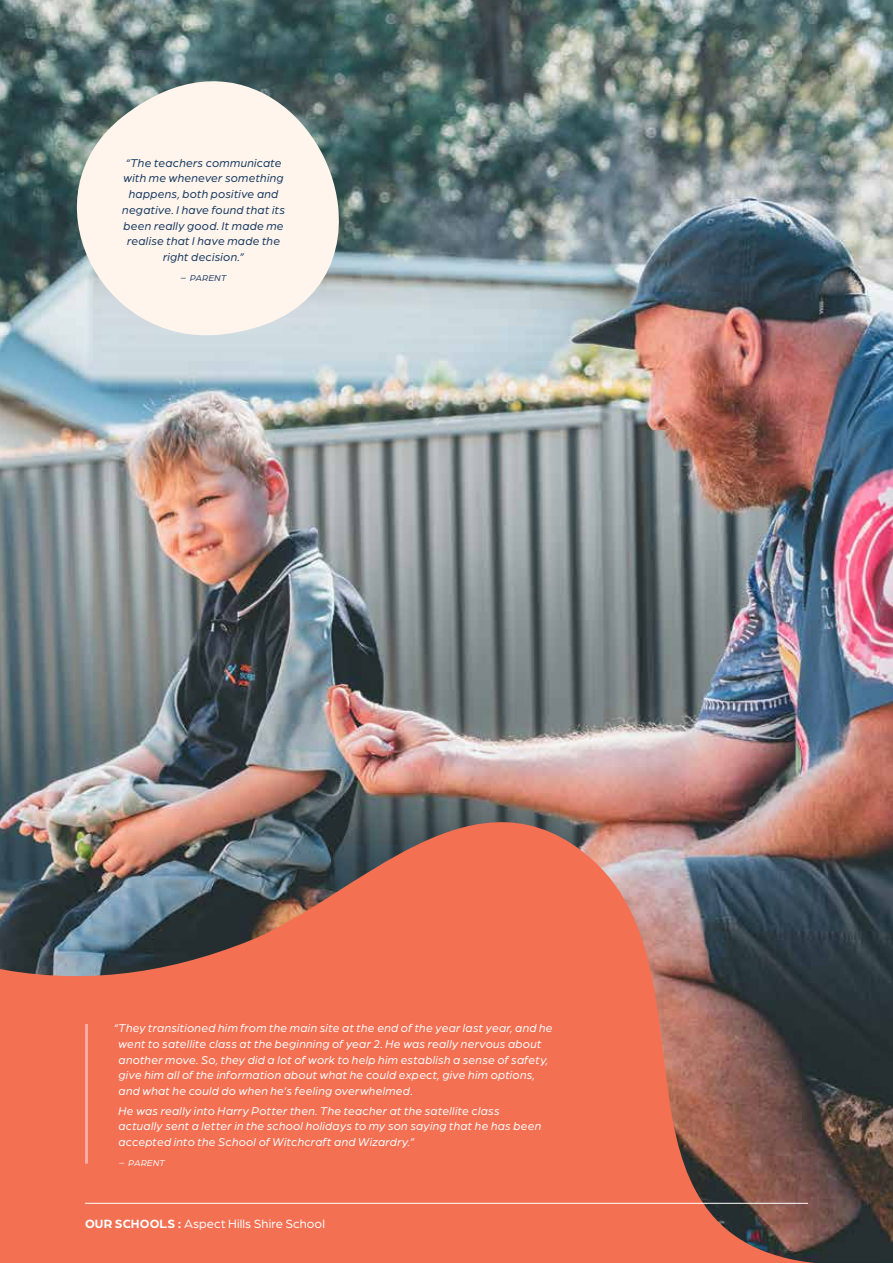
<style>
.page{position:relative;width:893px;height:1263px;background:#fff}
.page>*{position:absolute;margin:0;border:0;box-sizing:border-box;transform-origin:0 0}
.t1{font:12.75px "Arboria";letter-spacing:.01em;color:#fff}
.t2{font:italic 12px/15.8px "Arboria";letter-spacing:.02em;color:#fff}
.t3{font:italic 12px/15.8px "Arboria";letter-spacing:.02em;color:#15375f;text-align:center}
.t4{font:italic 9px "Arboria";letter-spacing:.025em;color:#15375f}
.t5{font:italic 9px "Arboria";letter-spacing:.025em;color:#fff}
.s1{font-weight:700}
</style>
<div class="page">
<img style="left:0;top:0;width:893px;height:789px">
<img style="left:0;top:789px;width:893px;height:474px">
<svg style="left:23px;top:31px;width:322px;height:316px;background:#b8beba"></svg>
<hr style="left:85px;top:1024px;width:3px;height:140px;background:#f8ada4">
<hr style="left:85px;top:1203px;width:723px;height:1px;background:#fff">
<p class="t3" style="left:122px;top:154px;width:164px">“The teachers communicate with me whenever something happens, both positive and negative. I have found that its been really good. It made me realise that I have made the right decision.”</p>
<p class="t4" style="left:181px;top:272px;width:47px">– PARENT</p>
<p class="t2" style="left:119px;top:1020px;width:436px;text-indent:-5px">“They transitioned him from the main site at the end of the year last year, and he went to satellite class at the beginning of year 2. He was really nervous about another move. So, they did a lot of work to help him establish a sense of safety, give him all of the information about what he could expect, give him options, and what he could do when he’s feeling overwhelmed.</p>
<p class="t2" style="left:119px;top:1102px;width:424px">He was really into Harry Potter then. The teacher at the satellite class actually sent a letter in the school holidays to my son saying that he has been accepted into the School of Witchcraft and Wizardry.”</p>
<p class="t5" style="left:119px;top:1157px;width:47px">– PARENT</p>
<p class="t1" style="left:85px;top:1215px;width:241px"><span class="s1">OUR SCHOOLS :</span> Aspect Hills Shire School</p>
</div>
